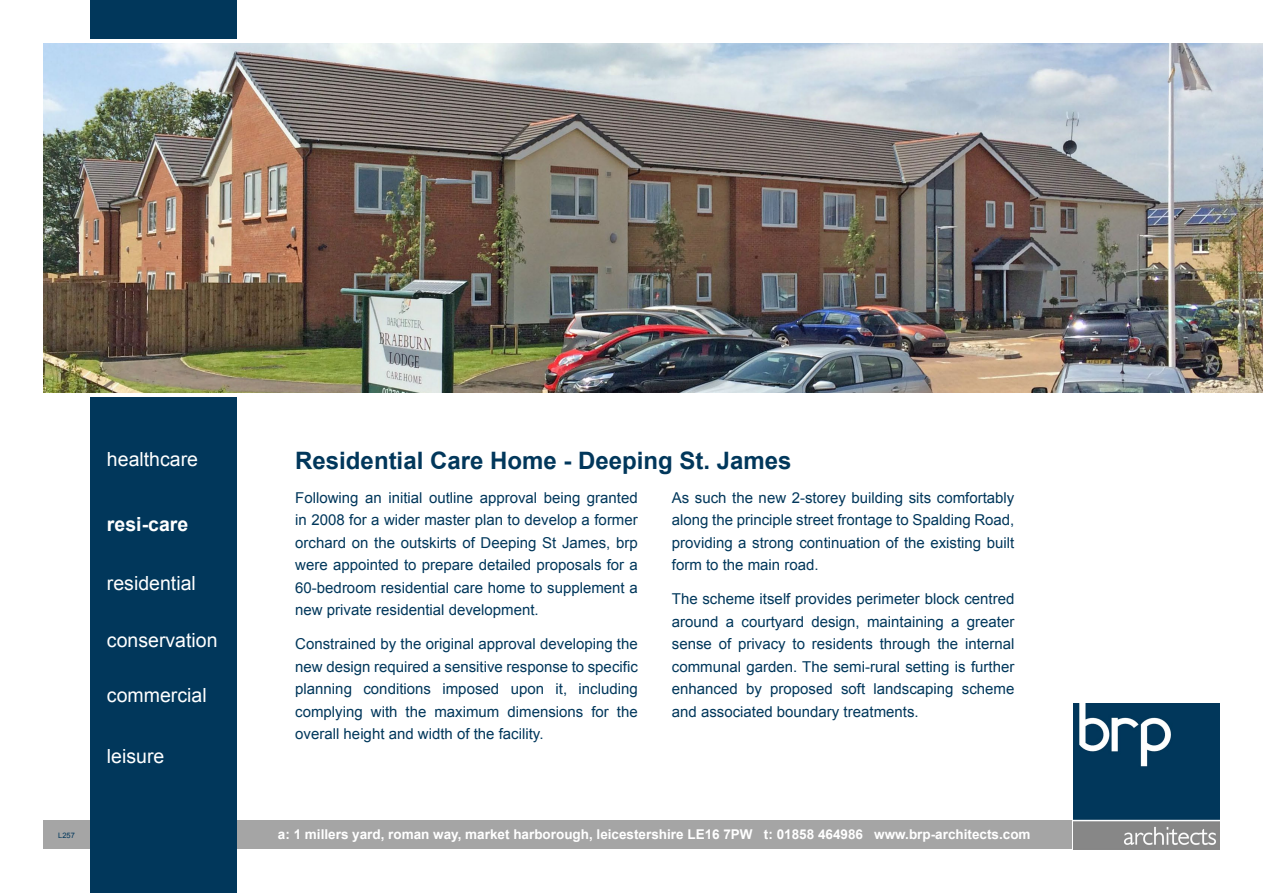
<style>
.page{position:relative;width:1263px;height:893px;background:#fff}
.page>*{position:absolute;margin:0;border:0;box-sizing:border-box;transform-origin:0 0}
.t1{font:700 24px "Arial";color:#01375b}
.t2{font:19.5px "Arial";color:#fff}
.t3{font:700 19.5px "Arial";color:#fff}
.t4{font:18.15px "Century Gothic";color:#fff}
.t5{font:700 18.15px "Century Gothic";color:#fff}
.t6{font:15px/22.5px "Arial";color:#01375b;text-align:justify}
.t7{font:700 13.5px "Arial";color:#fff}
.t8{font:7.5px "Arial";color:#01375b}
</style>
<div class="page">
<div style="left:43px;top:821px;width:1029px;height:28px;background:#a5a5a5"></div>
<div style="left:90px;top:0;width:146px;height:893px;background:#01375b"></div>
<img style="left:1074px;top:703px;width:146px;height:146px">
<div style="left:0;top:39px;width:1263px;height:357px;background:#fff"></div>
<img style="left:43px;top:43px;width:1220px;height:349px">
<p class="t8" style="left:58px;top:831px;width:18px">L257</p>
<p class="t4" style="left:108px;top:447px;width:99px">healthcare</p>
<h2 class="t2" style="left:107px;top:449px;width:93px">healthcare</h2>
<p class="t5" style="left:108px;top:506px;width:92px">extra care</p>
<h2 class="t3" style="left:107px;top:513px;width:83px">resi-care</h2>
<p class="t4" style="left:108px;top:566px;width:90px">residential</p>
<h2 class="t2" style="left:107px;top:572px;width:90px">residential</h2>
<p class="t4" style="left:108px;top:625px;width:115px">conservation</p>
<h2 class="t2" style="left:107px;top:630px;width:112px">conservation</h2>
<h2 class="t2" style="left:107px;top:684px;width:101px">commercial</h2>
<p class="t4" style="left:108px;top:684px;width:107px">commercial</p>
<p class="t4" style="left:108px;top:744px;width:56px">leisure</p>
<h2 class="t2" style="left:107px;top:746px;width:59px">leisure</h2>
<h1 class="t1" style="left:295px;top:447px;width:498px">Residential Care Home - Deeping St. James</h1>
<p class="t6" style="left:295px;top:486px;width:344px">Following an initial outline approval being granted in 2008 for a wider master plan to develop a former orchard on the outskirts of Deeping St James, brp were appointed to prepare detailed proposals for a 60-bedroom residential care home to supplement a new private residential development.</p>
<p class="t6" style="left:295px;top:633px;width:344px">Constrained by the original approval developing the new design required a sensitive response to specific planning conditions imposed upon it, including complying with the maximum dimensions for the overall height and width of the facility.</p>
<p class="t6" style="left:672px;top:486px;width:344px">As such the new 2-storey building sits comfortably along the principle street frontage to Spalding Road, providing a strong continuation of the existing built form to the main road.</p>
<p class="t6" style="left:672px;top:588px;width:344px">The scheme itself provides perimeter block centred around a courtyard design, maintaining a greater sense of privacy to residents through the internal communal garden. The semi-rural setting is further enhanced by proposed soft landscaping scheme and associated boundary treatments.</p>
<p class="t7" style="left:278px;top:827px;width:754px">a: 1 millers yard, roman way, market harborough, leicestershire LE16 7PW t: 01858 464986 www.brp-architects.com</p>
</div>
